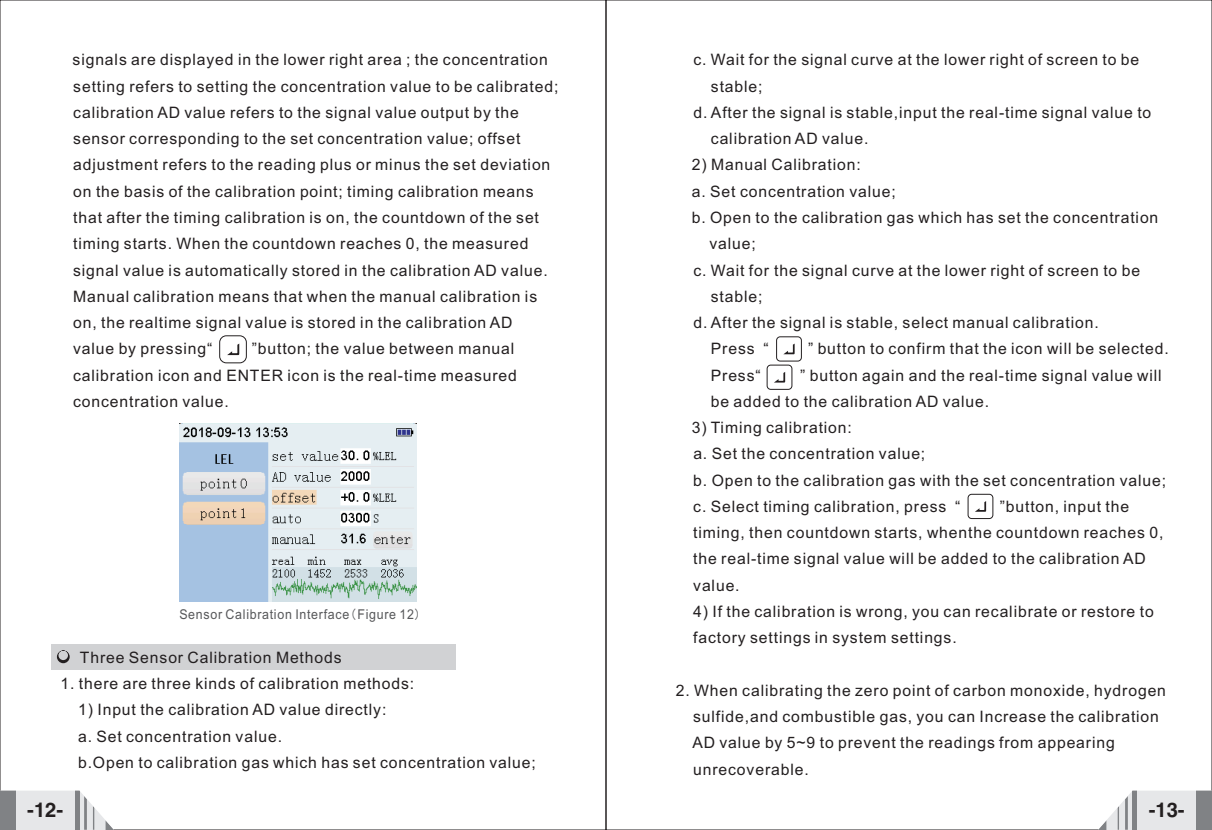
<style>
.page{position:relative;width:1212px;height:830px;background:#fff}
.page>*{position:absolute;margin:0;border:0;box-sizing:border-box;transform-origin:0 0}
.t1{font:700 20.25px "Arial";color:#231f20}
.t2{font:15.75px/26.3px "Arial";letter-spacing:.055em;color:#231f20}
.t3{font:13.5px "Arial";letter-spacing:.055em;color:#57585a;scale:.92 1}
.s1{font-family:"Sim Hei"}
</style>
<div class="page">
<svg style="left:0;top:790px;width:113px;height:39px"></svg>
<svg style="left:1099px;top:790px;width:113px;height:39px"></svg>
<div style="left:219px;top:335px;width:28px;height:28px;border:1px solid #231f20;border-radius:7px"></div>
<svg style="left:227px;top:343px;width:12px;height:12px"></svg>
<svg style="left:784px;top:343px;width:11px;height:11px"></svg>
<div style="left:776px;top:336px;width:26px;height:25px;border:1px solid #231f20;border-radius:4px"></div>
<svg style="left:774px;top:372px;width:11px;height:10px"></svg>
<div style="left:767px;top:364px;width:25px;height:25px;border:1px solid #231f20;border-radius:4px"></div>
<svg style="left:976px;top:501px;width:10px;height:10px"></svg>
<div style="left:968px;top:494px;width:25px;height:24px;border:1px solid #231f20;border-radius:4px"></div>
<div style="left:51px;top:643px;width:405px;height:26px;background:#d1d2d4"></div>
<svg style="left:57px;top:650px;width:13px;height:13px"></svg>
<img style="left:180px;top:423px;width:237px;height:178px">
<p class="t2" style="left:73px;top:48px;width:487px">signals are displayed in the lower right area ; the concentration setting refers to setting the concentration value to be calibrated; calibration AD value refers to the signal value output by the sensor corresponding to the set concentration value; offset adjustment refers to the reading plus or minus the set deviation on the basis of the calibration point; timing calibration means that after the timing calibration is on, the countdown of the set timing starts. When the countdown reaches 0, the measured signal value is automatically stored in the calibration AD value.<br>Manual calibration means that when the manual calibration is on, the realtime signal value is stored in the calibration AD<br>value by pressing“</p>
<p class="t2" style="left:73px;top:337px;width:445px;text-indent:179px">”button; the value between manual calibration icon and ENTER icon is the real-time measured concentration value.</p>
<p class="t3" style="left:179px;top:608px;width:264px">Sensor Calibration Interface<span class="s1">(</span>Figure 12<span class="s1">)</span></p>
<p class="t2" style="left:80px;top:645px;width:263px">Three Sensor Calibration Methods</p>
<p class="t2" style="left:61px;top:671px;width:355px">1. there are three kinds of calibration methods:</p>
<p class="t2" style="left:78px;top:697px;width:459px">1) Input the calibration AD value directly:<br>a. Set concentration value.<br>b.Open to calibration gas which has set concentration value;</p>
<p class="t2" style="left:693px;top:48px;width:447px">c. Wait for the signal curve at the lower right of screen to be</p>
<p class="t2" style="left:711px;top:74px;width:53px">stable;</p>
<p class="t2" style="left:693px;top:101px;width:459px">d. After the signal is stable,input the real-time signal value to</p>
<p class="t2" style="left:711px;top:127px;width:159px">calibration AD value.</p>
<p class="t2" style="left:692px;top:153px;width:170px">2) Manual Calibration:</p>
<p class="t2" style="left:692px;top:179px;width:205px">a. Set concentration value;</p>
<p class="t2" style="left:692px;top:206px;width:468px">b. Open to the calibration gas which has set the concentration</p>
<p class="t2" style="left:709px;top:232px;width:48px">value;</p>
<p class="t2" style="left:693px;top:258px;width:448px">c. Wait for the signal curve at the lower right of screen to be</p>
<p class="t2" style="left:711px;top:284px;width:53px">stable;</p>
<p class="t2" style="left:693px;top:310px;width:407px">d. After the signal is stable, select manual calibration.</p>
<p class="t2" style="left:711px;top:337px;width:59px">Press “</p>
<p class="t2" style="left:808px;top:337px;width:362px">” button to confirm that the icon will be selected.</p>
<p class="t2" style="left:711px;top:363px;width:51px">Press“</p>
<p class="t2" style="left:711px;top:363px;width:452px;text-indent:89px">” button again and the real-time signal value will be added to the calibration AD value.</p>
<p class="t2" style="left:692px;top:415px;width:476px">3) Timing calibration:<br>a. Set the concentration value;<br>b. Open to the calibration gas with the set concentration value; c. Select timing calibration, press “</p>
<p class="t2" style="left:693px;top:494px;width:472px;text-indent:306px">”button, input the timing, then countdown starts, whenthe countdown reaches 0, the real-time signal value will be added to the calibration AD value.</p>
<p class="t2" style="left:693px;top:599px;width:462px">4) If the calibration is wrong, you can recalibrate or restore to factory settings in system settings.</p>
<p class="t2" style="left:692px;top:678px;width:475px;text-indent:-17px">2. When calibrating the zero point of carbon monoxide, hydrogen sulfide,and combustible gas, you can Increase the calibration AD value by 5~9 to prevent the readings from appearing unrecoverable.</p>
<p class="t1" style="left:27px;top:801px;width:38px">-12-</p>
<p class="t1" style="left:1149px;top:801px;width:38px">-13-</p>
</div>
